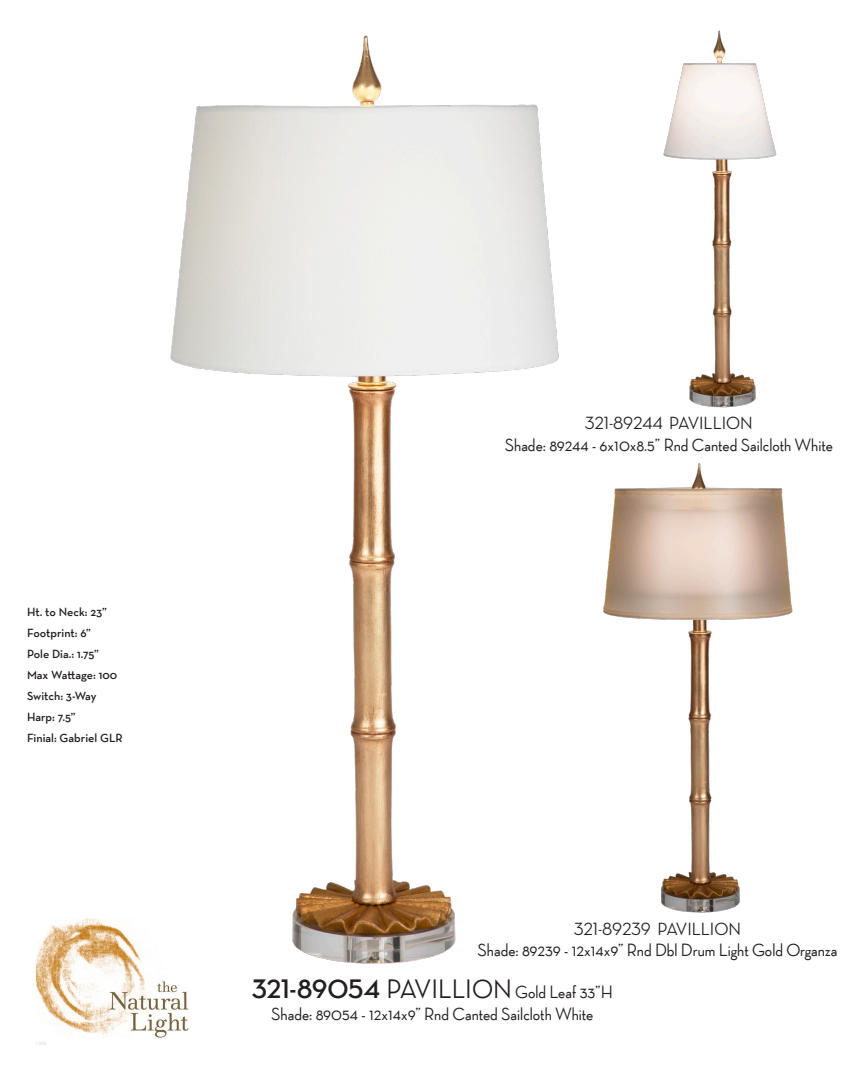
<style>
.page{position:relative;width:867px;height:1083px;background:#fff}
.page>*{position:absolute;margin:0;border:0;box-sizing:border-box;transform-origin:0 0}
.Caption_Paragraph_Style{font:500 18px/21.6px "Neutraface Display TT";color:#231f20;text-align:center}
.Caption_Paragraph_Style-2{font:500 18px "Neutraface Display";color:#231f20}
.t1{font:600 12px "Neutraface Text TT";color:#231f20}
.t2{font:4.5px "Arial";color:#d5d6d8}
.s1{font-weight:700;font-size:27px}
.s2{font-size:27px}
</style>
<div class="page">
<img style="left:170px;top:35px;width:389px;height:929px">
<img style="left:663px;top:30px;width:114px;height:378px">
<img style="left:603px;top:463px;width:190px;height:450px">
<img style="left:36px;top:918px;width:156px;height:119px">
<p class="t1" style="left:27px;top:604px;width:81px">Ht. to Neck: 23”</p>
<p class="t1" style="left:27px;top:625px;width:65px">Footprint: 6”</p>
<p class="t1" style="left:27px;top:646px;width:74px">Pole Dia.: 1.75”</p>
<p class="t1" style="left:27px;top:667px;width:92px">Max Wattage: 100</p>
<p class="t1" style="left:27px;top:688px;width:71px">Switch: 3-Way</p>
<p class="t1" style="left:27px;top:709px;width:50px">Harp: 7.5”</p>
<p class="t1" style="left:27px;top:730px;width:97px">Finial: Gabriel GLR</p>
<p class="t2" style="left:36px;top:1039px;width:12px">124A</p>
<p class="Caption_Paragraph_Style-2" style="left:584px;top:413px;width:169px">321-89244 PAVILLION</p>
<p class="Caption_Paragraph_Style" style="left:504px;top:434px;width:329px">Shade: 89244 - 6x10x8.5” Rnd Canted Sailcloth White</p>
<p class="Caption_Paragraph_Style-2" style="left:573px;top:918px;width:169px">321-89239 PAVILLION</p>
<p class="Caption_Paragraph_Style" style="left:477px;top:939px;width:361px">Shade: 89239 - 12x14x9” Rnd Dbl Drum Light Gold Organza</p>
<p class="Caption_Paragraph_Style" style="left:252px;top:981px;width:362px"><span class="s1">321-89054</span> <span class="s2">PAVILLION</span> Gold Leaf 33”H<br>Shade: 89054 - 12x14x9” Rnd Canted Sailcloth White</p>
</div>
